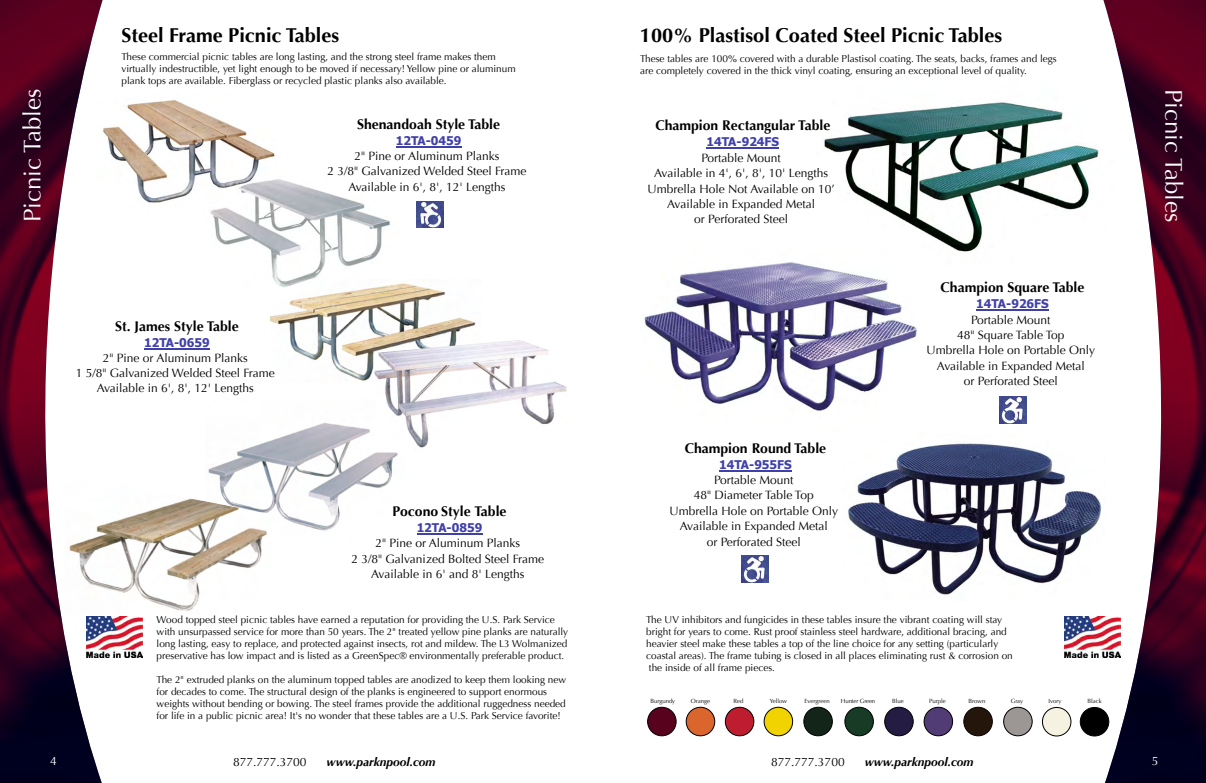
<style>
.page{position:relative;width:1206px;height:783px;background:#fff}
.page>*{position:absolute;margin:0;border:0;box-sizing:border-box;transform-origin:0 0}
.t1{font:24px "Optima";color:#fff}
.t2{font:700 20px "Optima";color:#000}
.t3{font:700 14px "Optima";color:#000}
.t4{font:12px/15.4px "Optima";color:#000;text-align:center}
.t5{font:700 12px "Tahoma";color:#4040aa}
.t6{font:italic 700 12px "Optima";color:#000}
.t7{font:12px "Optima";color:#fff}
.t8{font:10px/12px "Optima";color:#000}
.t9{font:6px "Optima";color:#000}
.t10{font:6px "Optima";letter-spacing:-.02em;color:#000}
</style>
<div class="page">
<img style="left:823px;top:102px;width:275px;height:150px">
<img style="left:270px;top:287px;width:206px;height:94px">
<img style="left:1098px;top:0;width:108px;height:783px">
<img style="left:0;top:0;width:103px;height:783px">
<img style="left:644px;top:230px;width:275px;height:181px">
<img style="left:848px;top:434px;width:257px;height:166px">
<div style="left:648px;top:707px;width:28px;height:29px;background:#59021d;border-radius:50%"></div>
<div style="left:647px;top:707px;width:29px;height:29px;border:1px solid #000;border-radius:50%"></div>
<div style="left:686px;top:707px;width:29px;height:29px;background:#da662e;border-radius:50%"></div>
<div style="left:686px;top:707px;width:29px;height:29px;border:1px solid #000;border-radius:50%"></div>
<div style="left:725px;top:707px;width:29px;height:29px;background:#be1d2f;border-radius:50%"></div>
<div style="left:725px;top:707px;width:29px;height:29px;border:1px solid #000;border-radius:50%"></div>
<div style="left:764px;top:707px;width:29px;height:29px;background:#f1d302;border-radius:50%"></div>
<div style="left:764px;top:707px;width:29px;height:29px;border:1px solid #000;border-radius:50%"></div>
<div style="left:804px;top:707px;width:28px;height:29px;background:#132418;border-radius:50%"></div>
<div style="left:804px;top:707px;width:28px;height:29px;border:1px solid #000;border-radius:50%"></div>
<div style="left:885px;top:707px;width:28px;height:29px;background:#241c43;border-radius:50%"></div>
<div style="left:885px;top:707px;width:28px;height:29px;border:1px solid #000;border-radius:50%"></div>
<div style="left:924px;top:707px;width:29px;height:29px;background:#513c75;border-radius:50%"></div>
<div style="left:924px;top:707px;width:29px;height:29px;border:1px solid #000;border-radius:50%"></div>
<div style="left:964px;top:707px;width:28px;height:29px;background:#25160c;border-radius:50%"></div>
<div style="left:964px;top:707px;width:28px;height:29px;border:1px solid #000;border-radius:50%"></div>
<div style="left:1004px;top:707px;width:28px;height:29px;background:#9c9694;border-radius:50%"></div>
<div style="left:1004px;top:707px;width:28px;height:29px;border:1px solid #000;border-radius:50%"></div>
<div style="left:1042px;top:707px;width:29px;height:29px;background:#f6f2e1;border-radius:50%"></div>
<div style="left:1042px;top:707px;width:29px;height:29px;border:1px solid #000;border-radius:50%"></div>
<div style="left:1080px;top:707px;width:29px;height:29px;background:#010000;border-radius:50%"></div>
<div style="left:1080px;top:707px;width:29px;height:29px;border:1px solid #000;border-radius:50%"></div>
<div style="left:845px;top:707px;width:28px;height:29px;background:#183b25;border-radius:50%"></div>
<div style="left:845px;top:707px;width:29px;height:29px;border:1px solid #000;border-radius:50%"></div>
<img style="left:208px;top:423px;width:190px;height:108px">
<img style="left:65px;top:479px;width:206px;height:135px">
<div style="left:85px;top:616px;width:60px;height:44px;background:linear-gradient(to right,#fff,#fff)"></div>
<img style="left:87px;top:616px;width:56px;height:41px">
<svg style="left:1120px;top:617px;width:2px;height:41px"></svg>
<img style="left:1064px;top:617px;width:56px;height:41px">
<img style="left:95px;top:94px;width:180px;height:117px">
<img style="left:742px;top:556px;width:26px;height:27px">
<hr style="left:144px;top:348px;width:66px;height:1px;background:#4040aa">
<hr style="left:417px;top:534px;width:65px;height:1px;background:#4040aa">
<hr style="left:707px;top:148px;width:72px;height:1px;background:#4040aa">
<img style="left:1000px;top:397px;width:26px;height:27px">
<hr style="left:976px;top:310px;width:73px;height:1px;background:#4040aa">
<hr style="left:719px;top:470px;width:73px;height:1px;background:#4040aa">
<img style="left:374px;top:339px;width:193px;height:114px">
<svg style="left:400px;top:201px;width:25px;height:103px"></svg>
<img style="left:203px;top:166px;width:197px;height:138px">
<hr style="left:396px;top:146px;width:65px;height:2px;background:#4040aa">
<img style="left:417px;top:201px;width:27px;height:27px">
<h1 class="t1" style="left:19px;top:222px;width:135px;rotate:-90deg">Picnic Tables</h1>
<h2 class="t2" style="left:121px;top:24px;width:219px">Steel Frame Picnic Tables</h2>
<p class="t8" style="left:121px;top:51px;width:396px">These commercial picnic tables are long lasting, and the strong steel frame makes them virtually indestructible, yet light enough to be moved if necessary! Yellow pine or aluminum plank tops are available. Fiberglass or recycled plastic planks also available.</p>
<h3 class="t3" style="left:357px;top:116px;width:145px">Shenandoah Style Table</h3>
<p class="t5" style="left:396px;top:132px;width:67px">12TA-0459</p>
<p class="t4" style="left:327px;top:148px;width:200px">2" Pine or Aluminum Planks<br>2 3/8" Galvanized Welded Steel Frame<br>Available in 6', 8', 12' Lengths</p>
<h2 class="t2" style="left:640px;top:24px;width:364px">100% Plastisol Coated Steel Picnic Tables</h2>
<p class="t8" style="left:640px;top:53px;width:418px">These tables are 100% covered with a durable Plastisol coating. The seats, backs, frames and legs are completely covered in the thick vinyl coating, ensuring an exceptional level of quality.</p>
<h3 class="t3" style="left:655px;top:117px;width:176px">Champion Rectangular Table</h3>
<p class="t5" style="left:707px;top:133px;width:74px">14TA-924FS</p>
<p class="t4" style="left:648px;top:150px;width:189px">Portable Mount<br>Available in 4', 6', 8', 10' Lengths<br>Umbrella Hole Not Available on 10’<br>Available in Expanded Metal<br>or Perforated Steel</p>
<h1 class="t1" style="left:1188px;top:89px;width:135px;rotate:90deg">Picnic Tables</h1>
<h3 class="t3" style="left:115px;top:318px;width:125px">St. James Style Table</h3>
<p class="t5" style="left:144px;top:334px;width:67px">12TA-0659</p>
<p class="t4" style="left:76px;top:350px;width:200px">2" Pine or Aluminum Planks<br>1 5/8" Galvanized Welded Steel Frame<br>Available in 6', 8', 12' Lengths</p>
<h3 class="t3" style="left:392px;top:503px;width:116px">Pocono Style Table</h3>
<p class="t5" style="left:417px;top:519px;width:67px">12TA-0859</p>
<p class="t4" style="left:352px;top:536px;width:194px">2" Pine or Aluminum Planks<br>2 3/8" Galvanized Bolted Steel Frame<br>Available in 6' and 8' Lengths</p>
<p class="t8" style="left:157px;top:614px;width:413px">Wood topped steel picnic tables have earned a reputation for providing the U.S. Park Service with unsurpassed service for more than 50 years. The 2" treated yellow pine planks are naturally long lasting, easy to replace, and protected against insects, rot and mildew. The L3 Wolmanized preservative has low impact and is listed as a GreenSpec® environmentally preferable product.</p>
<p class="t8" style="left:157px;top:674px;width:411px">The 2" extruded planks on the aluminum topped tables are anodized to keep them looking new for decades to come. The structural design of the planks is engineered to support enormous weights without bending or bowing. The steel frames provide the additional ruggedness needed for life in a public picnic area! It's no wonder that these tables are a U.S. Park Service favorite!</p>
<h3 class="t3" style="left:685px;top:440px;width:143px">Champion Round Table</h3>
<p class="t5" style="left:719px;top:456px;width:74px">14TA-955FS</p>
<p class="t4" style="left:669px;top:472px;width:170px">Portable Mount<br>48" Diameter Table Top<br>Umbrella Hole on Portable Only<br>Available in Expanded Metal<br>or Perforated Steel</p>
<h3 class="t3" style="left:941px;top:279px;width:145px">Champion Square Table</h3>
<p class="t5" style="left:976px;top:295px;width:74px">14TA-926FS</p>
<p class="t4" style="left:926px;top:312px;width:170px">Portable Mount<br>48" Square Table Top<br>Umbrella Hole on Portable Only<br>Available in Expanded Metal<br>or Perforated Steel</p>
<p class="t8" style="left:646px;top:614px;width:368px">The UV inhibitors and fungicides in these tables insure the vibrant coating will stay bright for years to come. Rust proof stainless steel hardware, additional bracing, and heavier steel make these tables a top of the line choice for any setting (particularly coastal areas). The frame tubing is closed in all places eliminating rust &amp; corrosion on the inside of all frame pieces.</p>
<p class="t9" style="left:650px;top:697px;width:26px">Burgundy</p>
<p class="t9" style="left:691px;top:697px;width:21px">Orange</p>
<p class="t9" style="left:734px;top:697px;width:12px">Red</p>
<p class="t9" style="left:770px;top:697px;width:19px">Yellow</p>
<p class="t9" style="left:804px;top:697px;width:27px">Evergreen</p>
<p class="t10" style="left:841px;top:697px;width:36px">Hunter Green</p>
<p class="t9" style="left:892px;top:697px;width:13px">Blue</p>
<p class="t9" style="left:929px;top:697px;width:18px">Purple</p>
<p class="t9" style="left:969px;top:697px;width:18px">Brown</p>
<p class="t9" style="left:1011px;top:697px;width:14px">Gray</p>
<p class="t9" style="left:1048px;top:697px;width:14px">Ivory</p>
<p class="t9" style="left:1087px;top:697px;width:16px">Black</p>
<p class="t4" style="left:233px;top:754px;width:75px">877.777.3700</p>
<p class="t6" style="left:327px;top:754px;width:110px">www.parknpool.com</p>
<p class="t4" style="left:771px;top:754px;width:75px">877.777.3700</p>
<p class="t6" style="left:865px;top:754px;width:110px">www.parknpool.com</p>
<p class="t7" style="left:50px;top:754px;width:8px">4</p>
<p class="t7" style="left:1152px;top:754px;width:8px">5</p>
</div>
